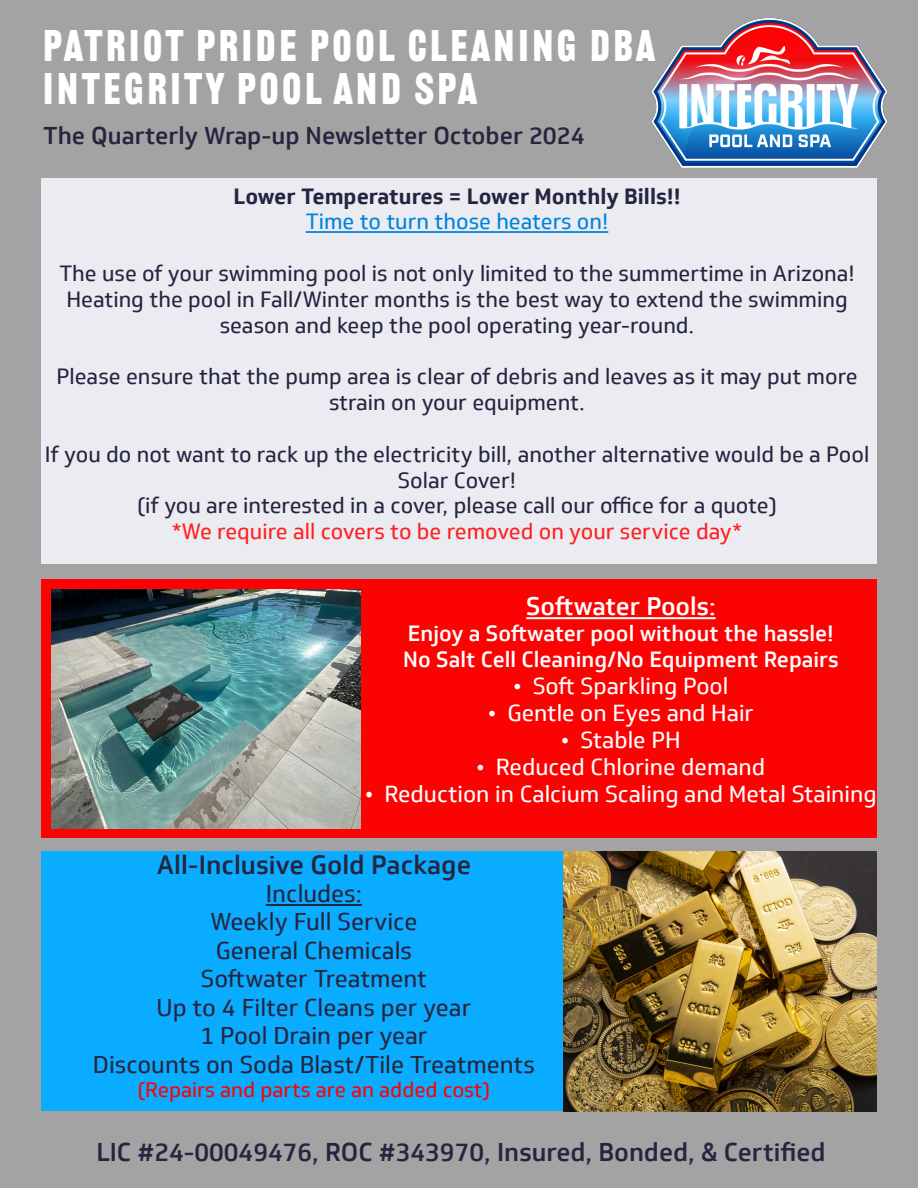
<style>
.page{position:relative;width:918px;height:1188px;background:#a3a3a3}
.page>*{position:absolute;margin:0;border:0;box-sizing:border-box;transform-origin:0 0}
.t1{font:43.35px/43.3px "Railroad Gothic ATF";letter-spacing:.08em;color:#fff}
.t2{font:500 25.8px "Soleto";color:#262540}
.t3{font:500 25.05px "Soleto";color:#262540}
.t4{font:500 24.75px "Soleto";letter-spacing:-.005em;color:#fff}
.t5{font:23.7px/28.3px "Soleto";color:#262540;text-align:center}
.t6{font:500 23.7px "Soleto";color:#262540}
.t7{font:22.65px "Soleto";color:#fff}
.t8{font:21.45px/25.8px "Soleto";color:#262540;text-align:center}
.t9{font:500 21.45px/25.8px "Soleto";color:#fff}
.t10{font:21.45px "Soleto";color:#ff2121}
.t11{font:700 21.45px "Soleto";color:#262540}
.t12{font:21.45px "Soleto";color:#0084db}
.t13{font:20.4px "Soleto";color:#fc0303}
.s1{font-family:"Times New Roman"}
</style>
<div class="page">
<div style="left:41px;top:852px;width:836px;height:259px;background:#0aacff"></div>
<div style="left:41px;top:580px;width:836px;height:258px;background:#fc0303"></div>
<div style="left:41px;top:178px;width:836px;height:386px;background:#ebebf2"></div>
<img style="left:651px;top:17px;width:237px;height:151px">
<hr style="left:526px;top:617px;width:190px;height:2px;background:#fff">
<img style="left:51px;top:589px;width:310px;height:239px">
<img style="left:564px;top:852px;width:313px;height:259px">
<hr style="left:266px;top:904px;width:96px;height:2px;background:#262540">
<hr style="left:306px;top:231px;width:302px;height:2px;background:#0084db">
<h1 class="t1" style="left:43px;top:24px;width:613px">PATRIOT PRIDE POOL CLEANING DBA<br>INTEGRITY POOL AND SPA</h1>
<p class="t6" style="left:43px;top:121px;width:543px">The Quarterly Wrap-up Newsletter October 2024</p>
<p class="t11" style="left:233px;top:182px;width:449px">Lower Temperatures = Lower Monthly Bills!!</p>
<p class="t12" style="left:306px;top:209px;width:304px">Time to turn those heaters on!</p>
<p class="t8" style="left:59px;top:261px;width:797px">The use of your swimming pool is not only limited to the summertime in Arizona!<br>Heating the pool in Fall/Winter months is the best way to extend the swimming season and keep the pool operating year-round.</p>
<p class="t8" style="left:56px;top:364px;width:803px">Please ensure that the pump area is clear of debris and leaves as it may put more strain on your equipment.</p>
<p class="t8" style="left:45px;top:442px;width:826px">If you do not want to rack up the electricity bill, another alternative would be a Pool<br>Solar Cover!<br>(if you are interested in a cover, please call our office for a quote)</p>
<p class="t10" style="left:172px;top:519px;width:572px">*We require all covers to be removed on your service day*</p>
<p class="t4" style="left:526px;top:591px;width:191px">Softwater Pools:</p>
<p class="t9" style="left:403px;top:621px;width:437px">Enjoy a Softwater pool without the hassle!<br>No Salt Cell Cleaning/No Equipment Repairs</p>
<p class="t7" style="left:514px;top:672px;width:216px"><span class="s1">•</span> Soft Sparkling Pool</p>
<p class="t7" style="left:488px;top:699px;width:267px"><span class="s1">•</span> Gentle on Eyes and Hair</p>
<p class="t7" style="left:561px;top:726px;width:121px"><span class="s1">•</span> Stable PH</p>
<p class="t7" style="left:477px;top:754px;width:290px"><span class="s1">•</span> Reduced Chlorine demand</p>
<p class="t7" style="left:365px;top:781px;width:513px"><span class="s1">•</span> Reduction in Calcium Scaling and Metal Staining</p>
<p class="t2" style="left:157px;top:849px;width:316px">All-Inclusive Gold Package</p>
<p class="t5" style="left:93px;top:880px;width:444px">Includes:<br>Weekly Full Service<br>General Chemicals<br>Softwater Treatment<br>Up to 4 Filter Cleans per year<br>1 Pool Drain per year<br>Discounts on Soda Blast/Tile Treatments</p>
<p class="t13" style="left:138px;top:1078px;width:354px">(Repairs and parts are an added cost)</p>
<p class="t3" style="left:96px;top:1136px;width:731px">LIC #24-00049476, ROC #343970, Insured, Bonded, &amp; Certified</p>
</div>
